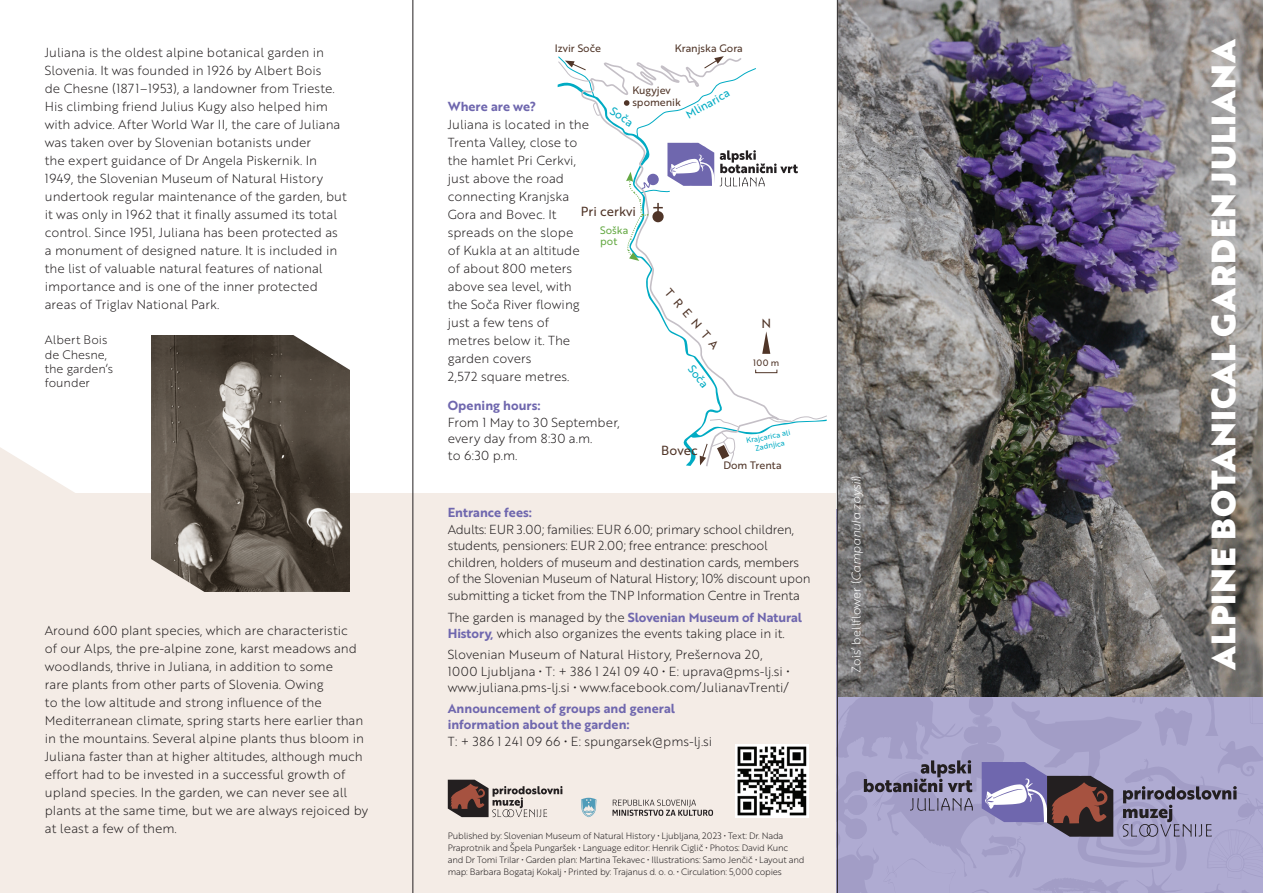
<style>
.page{position:relative;width:1263px;height:893px;background:#fff}
.page>*{position:absolute;margin:0;border:0;box-sizing:border-box;transform-origin:0 0}
.t1{font:33px "Brother 1816 Black";letter-spacing:.03em;color:#fff}
.t2{font:12.9px "Brother 1816 Regular";color:#503528}
.t3{font:12.75px/18px "Brother 1816 Light";color:#231f20}
.t4{font:12.75px/16.5px "Brother 1816 Light";letter-spacing:-.02em;color:#231f20}
.t5{font:12.75px/16.5px "Brother 1816 Bold";color:#6f67ae}
.t6{font:12px/14.4px "Brother 1816 Light";color:#231f20}
.t7{font:12px "Brother 1816 Light";color:#fff}
.t8{font:11.85px "Brother 1816 Regular";color:#503528}
.t9{font:11.25px "Brother 1816 Regular";color:#00abc3}
.t10{font:10.5px/12px "Brother 1816 Regular";color:#503528}
.t11{font:10.5px/10.5px "Brother 1816 Regular";color:#65a944}
.t12{font:9px/12px "Brother 1816 Light";letter-spacing:-.02em;color:#231f20}
.t13{font:9px "Brother 1816 Regular";color:#503528}
.t14{font:7.5px/9px "Brother 1816 Regular";color:#00abc3;text-align:center}
.s1{font-family:"Brother 1816 Light";color:#231f20}
.s2{font-family:"Brother 1816 Bold";color:#6f67ae}
.s3{font-family:"Brother 1816 Light Italic"}
</style>
<div class="page">
<div style="left:0;top:0;width:412px;height:893px;background:#f4ece6"></div>
<div style="left:410px;top:0;width:426px;height:893px;background:#f4ece6"></div>
<div style="left:411px;top:0;width:426px;height:492px;background:#fff"></div>
<svg style="left:600px;top:62px;width:178px;height:405px"></svg>
<svg style="left:558px;top:56px;width:43px;height:60px"></svg>
<svg style="left:690px;top:415px;width:137px;height:51px"></svg>
<div style="left:0;top:0;width:412px;height:492px;background:#fff"></div>
<img style="left:838px;top:0;width:425px;height:501px">
<svg style="left:448px;top:780px;width:114px;height:37px"></svg>
<svg style="left:612px;top:799px;width:101px;height:17px"></svg>
<svg style="left:581px;top:798px;width:15px;height:19px"></svg>
<svg style="left:836px;top:501px;width:427px;height:392px;background:#837f90"></svg>
<svg style="left:624px;top:56px;width:174px;height:205px"></svg>
<div style="left:647px;top:174px;width:12px;height:11px;background:#6f67ae;border-radius:50%"></div>
<svg style="left:762px;top:331px;width:8px;height:23px"></svg>
<div style="left:755px;top:369px;width:22px;height:4px;border:1px solid #503528"></div>
<svg style="left:0;top:447px;width:79px;height:46px"></svg>
<img style="left:152px;top:336px;width:197px;height:256px">
<svg style="left:288px;top:335px;width:62px;height:40px"></svg>
<svg style="left:151px;top:554px;width:62px;height:38px"></svg>
<img style="left:736px;top:745px;width:73px;height:72px">
<hr style="left:412px;top:0;width:1px;height:893px;background:#231f20">
<hr style="left:837px;top:0;width:1px;height:893px;background:#231f20">
<p class="t3" style="left:45px;top:43px;width:303px">Juliana is the oldest alpine botanical garden in Slovenia. It was founded in 1926 by Albert Bois<br>de Chesne (1871–1953), a landowner from Trieste.<br>His climbing friend Julius Kugy also helped him with advice. After World War II, the care of Juliana was taken over by Slovenian botanists under<br>the expert guidance of Dr Angela Piskernik. In 1949, the Slovenian Museum of Natural History undertook regular maintenance of the garden, but it was only in 1962 that it finally assumed its total control. Since 1951, Juliana has been protected as a monument of designed nature. It is included in the list of valuable natural features of national importance and is one of the inner protected areas of Triglav National Park.</p>
<p class="t6" style="left:45px;top:332px;width:70px">Albert Bois de Chesne, the garden‘s founder</p>
<p class="t3" style="left:45px;top:621px;width:325px">Around 600 plant species, which are characteristic<br>of our Alps, the pre-alpine zone, karst meadows and woodlands, thrive in Juliana, in addition to some<br>rare plants from other parts of Slovenia. Owing<br>to the low altitude and strong influence of the Mediterranean climate, spring starts here earlier than in the mountains. Several alpine plants thus bloom in Juliana faster than at higher altitudes, although much effort had to be invested in a successful growth of upland species. In the garden, we can never see all plants at the same time, but we are always rejoiced by at least a few of them.</p>
<p class="t10" style="left:555px;top:42px;width:48px">Izvir Soče</p>
<p class="t10" style="left:675px;top:42px;width:70px">Kranjska Gora</p>
<p class="t10" style="left:632px;top:84px;width:50px">Kugyjev spomenik</p>
<p class="t9" style="left:683px;top:108px;width:50px;rotate:-29deg">Mlinarica</p>
<p class="t5" style="left:448px;top:98px;width:90px">Where are we?</p>
<p class="t3" style="left:448px;top:115px;width:143px">Juliana is located in the<br>Trenta Valley, close to the hamlet Pri Cerkvi, just above the road connecting Kranjska<br>Gora and Bovec. It spreads on the slope<br>of Kukla at an altitude of about 800 meters above sea level, with the Soča River flowing just a few tens of metres below it. The garden covers<br>2,572 square metres.</p>
<p class="t5" style="left:448px;top:397px;width:94px">Opening hours:</p>
<p class="t3" style="left:448px;top:413px;width:173px;line-height:16.5px">From 1 May to 30 September, every day from 8:30 a.m.<br>to 6:30 p.m.</p>
<p class="t9" style="left:616px;top:103px;width:26px;rotate:34deg">Soča</p>
<p class="t2" style="left:581px;top:202px;width:57px">Pri cerkvi</p>
<p class="t11" style="left:600px;top:225px;width:30px">Soška pot</p>
<p class="t8" style="left:674px;top:285px;width:76px;rotate:49deg">TRENTA</p>
<p class="t2" style="left:761px;top:314px;width:11px">N</p>
<p class="t13" style="left:753px;top:356px;width:28px">100 m</p>
<p class="t9" style="left:697px;top:361px;width:26px;rotate:52deg">Soča</p>
<p class="t14" style="left:745px;top:436px;width:46px;rotate:-11deg">Krajcarica ali<br>Zadnjica</p>
<p class="t10" style="left:723px;top:459px;width:60px">Dom Trenta</p>
<p class="t2" style="left:661px;top:441px;width:38px">Bovec</p>
<p class="t5" style="left:448px;top:504px;width:86px">Entrance fees:</p>
<p class="t4" style="left:448px;top:520px;width:364px">Adults: EUR 3.00; families: EUR 6.00; primary school children, students, pensioners: EUR 2.00; free entrance: preschool children, holders of museum and destination cards, members of the Slovenian Museum of Natural History; 10% discount upon submitting a ticket from the TNP Information Centre in Trenta</p>
<p class="t5" style="left:448px;top:609px;width:356px"><span class="s1">The garden is managed by the</span> Slovenian Museum of Natural</p>
<p class="t3" style="left:448px;top:623px;width:339px;line-height:20.7px"><span class="s2">History,</span> which also organizes the events taking place in it.<br>Slovenian Museum of Natural History, Prešernova 20,</p>
<p class="t3" style="left:448px;top:662px;width:343px;line-height:16.5px">1000 Ljubljana • T: + 386 1 241 09 40 • E: uprava@pms-lj.si • www.juliana.pms-lj.si • www.facebook.com/JulianavTrenti/</p>
<p class="t5" style="left:448px;top:700px;width:229px">Announcement of groups and general information about the garden:</p>
<p class="t3" style="left:448px;top:732px;width:266px">T: + 386 1 241 09 66 • E: spungarsek@pms-lj.si</p>
<p class="t12" style="left:448px;top:830px;width:358px">Published by: Slovenian Museum of Natural History • Ljubljana, 2023 • Text: Dr. Nada Praprotnik and Špela Pungaršek • Language editor: Henrik Ciglič • Photos: David Kunc and Dr Tomi Trilar • Garden plan: Martina Tekavec • Illustrations: Samo Jenčič • Layout and map: Barbara Bogataj Kokalj • Printed by: Trajanus d. o. o. • Circulation: 5,000 copies</p>
<p class="t7" style="left:847px;top:673px;width:199px;rotate:-90deg">Zois‘ bellflower (<span class="s3">Campanula zoysii</span>)</p>
<h1 class="t1" style="left:1198px;top:670px;width:632px;rotate:-90deg">ALPINE BOTANICAL GARDEN JULIANA</h1>
</div>
